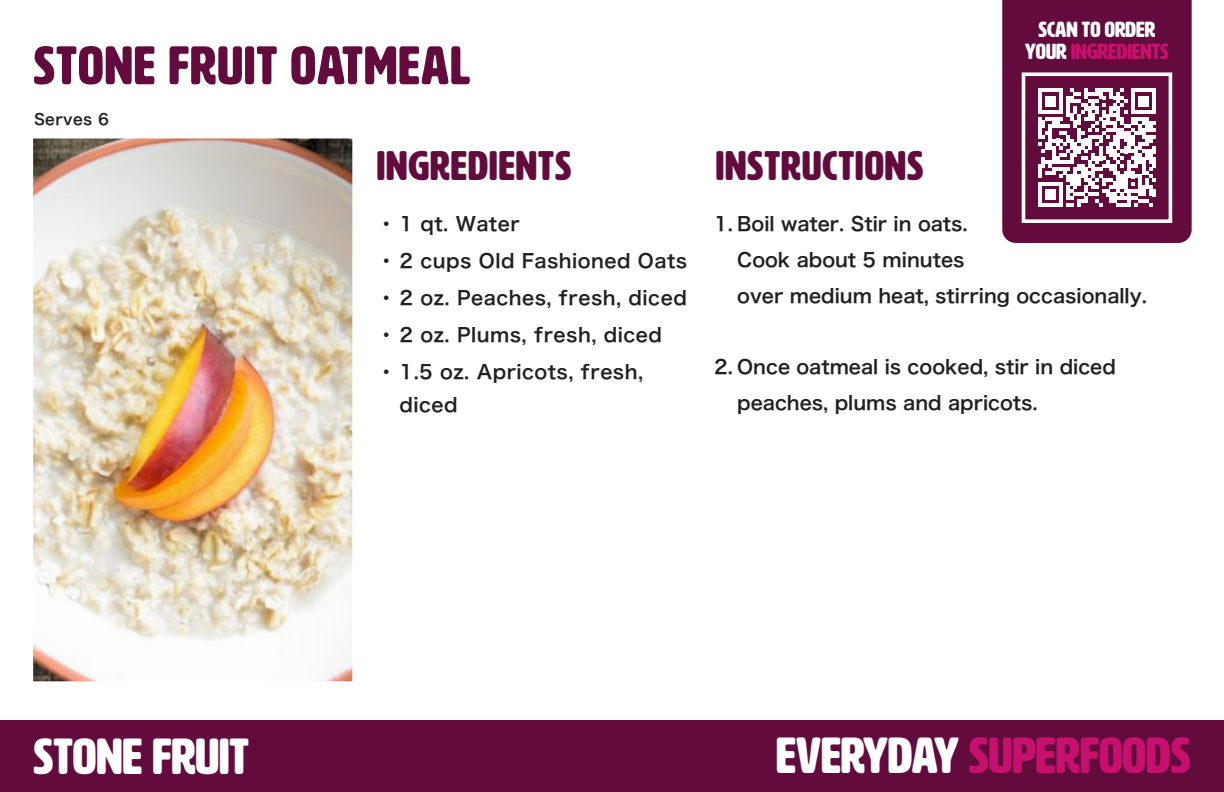
<style>
.page{position:relative;width:1224px;height:792px;background:#fff}
.page>*{position:absolute;margin:0;border:0;box-sizing:border-box;transform-origin:0 0}
.t1{font:53.4px "HWT Artz";letter-spacing:.025em;color:#620b3c}
.t2{font:50px "HWT Artz";color:#c7106e}
.t3{font:50px "HWT Artz";color:#fff}
.t4{font:40.8px "HWT Artz";letter-spacing:.025em;color:#620b3c}
.t5{font:21.6px "HWT Artz";color:#c7106e}
.t6{font:21.6px "HWT Artz";color:#fff}
.t7{font:19px/35.6px "Hiragino Sans GB W6";color:#231f20}
.t8{font:19px/33px "Hiragino Sans GB W6";letter-spacing:.025em;color:#231f20}
.t9{font:15.2px "Hiragino Sans GB W6";letter-spacing:.025em;color:#231f20}
.s1{color:#fff}
</style>
<div class="page">
<div style="left:0;top:720px;width:1224px;height:72px;background:#620b3c"></div>
<div style="left:1002px;top:0;width:190px;height:243px;background:#620b3c"></div>
<svg style="left:1038px;top:89px;width:118px;height:118px"></svg>
<div style="left:1022px;top:72px;width:150px;height:151px;border:4px solid #fff"></div>
<img style="left:33px;top:138px;width:319px;height:543px">
<p class="t1" style="left:34px;top:38px;width:438px">STONE FRUIT OATMEAL</p>
<p class="t9" style="left:34px;top:109px;width:77px">Serves 6</p>
<p class="t4" style="left:377px;top:144px;width:196px">INGREDIENTS</p>
<p class="t7" style="left:377px;top:206px;width:145px">• 1 qt. Water</p>
<p class="t8" style="left:377px;top:244px;width:312px">• 2 cups Old Fashioned Oats</p>
<p class="t8" style="left:377px;top:281px;width:312px">• 2 oz. Peaches, fresh, diced</p>
<p class="t8" style="left:377px;top:318px;width:287px">• 2 oz. Plums, fresh, diced</p>
<p class="t8" style="left:400px;top:355px;width:245px;text-indent:-23px">• 1.5 oz. Apricots, fresh, diced</p>
<p class="t6" style="left:1039px;top:18px;width:118px">SCAN TO ORDER</p>
<p class="t5" style="left:1025px;top:40px;width:145px"><span class="s1">YOUR</span> INGREDIENTS</p>
<p class="t4" style="left:716px;top:144px;width:209px">INSTRUCTIONS</p>
<p class="t7" style="left:737px;top:206px;width:411px;text-indent:-23px">1. Boil water. Stir in oats.<br>Cook about 5 minutes<br>over medium heat, stirring occasionally.</p>
<p class="t7" style="left:737px;top:348px;width:380px;text-indent:-23px">2. Once oatmeal is cooked, stir in diced peaches, plums and apricots.</p>
<p class="t3" style="left:34px;top:730px;width:217px">STONE FRUIT</p>
<p class="t2" style="left:776px;top:729px;width:416px"><span class="s1">EVERYDAY</span> SUPERFOODS</p>
</div>
